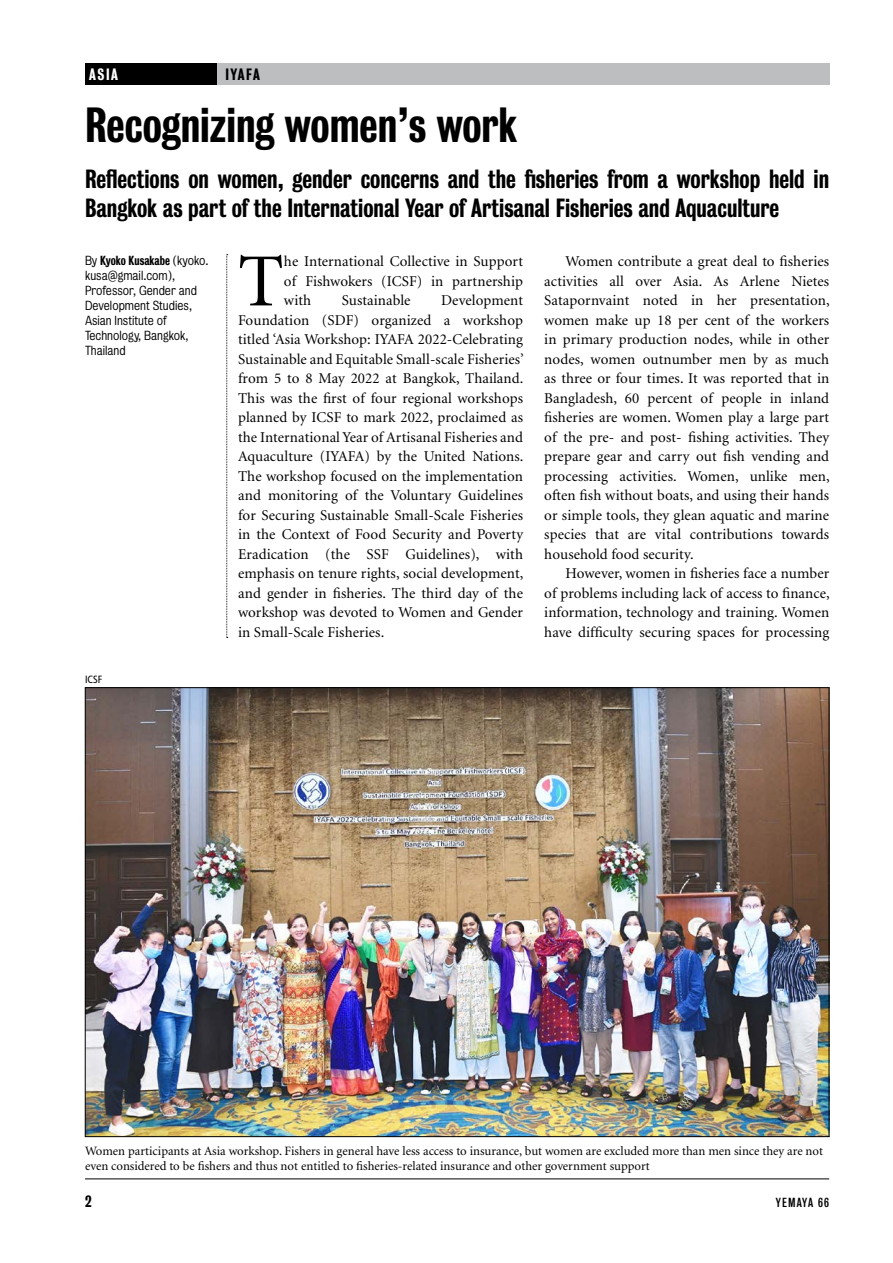
<style>
.page{position:relative;width:893px;height:1263px;background:#fff}
.page>*{position:absolute;margin:0;border:0;box-sizing:border-box;transform-origin:0 0}
.t1{font:75px "Minion";color:#000}
.t2{font:45px "Bureau Grotesque Three Five";color:#000}
.t3{font:24px/28.8px "Bureau Grotesque Three Five";color:#000}
.t4{font:15px/19.5px "Minion";letter-spacing:.005em;color:#000;text-align:justify}
.t5{font:15px "Bureau Grotesque Three Five";letter-spacing:.08em;color:#000}
.t6{font:15px "Bureau Grotesque Three Five";color:#fff}
.t7{font:12.75px/15.3px "Minion";color:#000}
.t8{font:12px/15px "Bureau Grotesque Five One";color:#000}
.t9{font:12px "Bureau Grotesque Three Five";letter-spacing:-.005em;color:#000}
.t10{font:12px "Bureau Grotesque Three Three";letter-spacing:.1em;color:#000}
.t11{font:condensed 10.5px "Frutiger";color:#000}
.s1{font-family:"Bureau Grotesque Five One"}
</style>
<div class="page">
<div style="left:217px;top:64px;width:612px;height:21px;background:#bcbec0"></div>
<div style="left:85px;top:64px;width:132px;height:21px;background:#000"></div>
<img style="left:87px;top:689px;width:740px;height:446px">
<hr style="left:85px;top:1178px;width:744px;height:1px;background:#000">
<svg style="left:226px;top:254px;width:2px;height:384px"></svg>
<p class="t6" style="left:89px;top:66px;width:24px">Asia</p>
<p class="t5" style="left:225px;top:66px;width:36px">IYAFA</p>
<h2 class="t2" style="left:85px;top:99px;width:434px">Recognizing women’s work</h2>
<h3 class="t3" style="left:85px;top:165px;width:746px">Reflections on women, gender concerns and the fisheries from a workshop held in<br>Bangkok as part of the International Year of Artisanal Fisheries and Aquaculture</h3>
<p class="t9" style="left:85px;top:253px;width:125px"><span class="s1">By</span> Kyoko Kusakabe <span class="s1">(kyoko.</span></p>
<p class="t8" style="left:85px;top:268px;width:113px">kusa@gmail.com),<br>Professor, Gender and<br>Development Studies,<br>Asian Institute of<br>Technology, Bangkok,<br>Thailand</p>
<p class="t11" style="left:85px;top:673px;width:19px">icsf</p>
<h1 class="t1" style="left:238px;top:244px;width:47px">T</h1>
<p class="t4" style="left:284px;top:252px;width:241px">he International Collective in Support of Fishwokers (ICSF) in partnership with</p>
<p class="t4" style="left:238px;top:291px;width:287px;text-indent:203px">Development Foundation (SDF) organized a workshop titled ‘Asia Workshop: IYAFA 2022-Celebrating Sustainable and Equitable Small-scale Fisheries’ from 5 to 8 May 2022 at Bangkok, Thailand.<br>This was the first of four regional workshops planned by ICSF to mark 2022, proclaimed as the International Year of Artisanal Fisheries and Aquaculture (IYAFA) by the United Nations.<br>The workshop focused on the implementation and monitoring of the Voluntary Guidelines for Securing Sustainable Small-Scale Fisheries in the Context of Food Security and Poverty Eradication (the SSF Guidelines), with emphasis on tenure rights, social development, and gender in fisheries. The third day of the workshop was devoted to Women and Gender in Small-Scale Fisheries.</p>
<p class="t4" style="left:342px;top:291px;width:70px">Sustainable</p>
<p class="t4" style="left:544px;top:252px;width:287px;text-indent:21px">Women contribute a great deal to fisheries activities all over Asia. As Arlene Nietes Satapornvaint noted in her presentation, women make up 18 per cent of the workers in primary production nodes, while in other nodes, women outnumber men by as much as three or four times. It was reported that in Bangladesh, 60 percent of people in inland fisheries are women. Women play a large part of the pre- and post- fishing activities. They prepare gear and carry out fish vending and processing activities. Women, unlike men, often fish without boats, and using their hands or simple tools, they glean aquatic and marine species that are vital contributions towards household food security.</p>
<p class="t4" style="left:544px;top:564px;width:287px;text-indent:21px">However, women in fisheries face a number of problems including lack of access to finance, information, technology and training. Women have difficulty securing spaces for processing</p>
<p class="t7" style="left:85px;top:1144px;width:740px">Women participants at Asia workshop. Fishers in general have less access to insurance, but women are excluded more than men since they are not even considered to be fishers and thus not entitled to fisheries-related insurance and other government support</p>
<p class="t5" style="left:85px;top:1192px;width:8px">2</p>
<p class="t10" style="left:776px;top:1195px;width:55px">YEMAYA 66</p>
</div>
